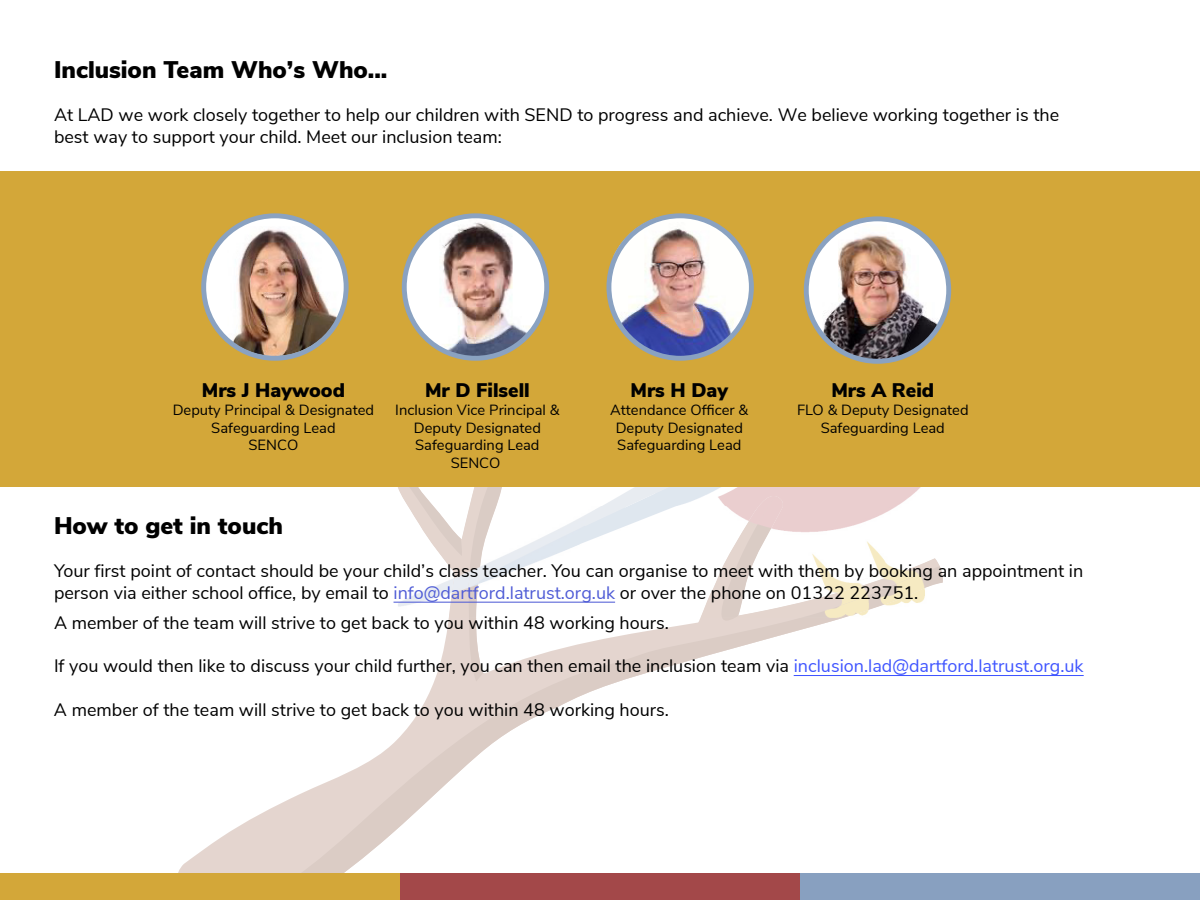
<style>
.page{position:relative;width:1200px;height:900px;background:#fff}
.page>*{position:absolute;margin:0;border:0;box-sizing:border-box;transform-origin:0 0}
.t1{font:900 24px "Nunito Sans";color:#000}
.t2{font:900 19.65px "Nunito Sans";color:#000}
.t3{font:18px/21.6px "Nunito Sans";color:#000}
.t4{font:14.7px/17.7px "Nunito Sans";color:#000;text-align:center}
.s1{color:#4f5cd6}
.s2{color:#4055ff}
</style>
<div class="page">
<svg style="left:187px;top:618px;width:655px;height:255px"></svg>
<img style="left:398px;top:486px;width:546px;height:132px">
<img style="left:399px;top:486px;width:63px;height:70px">
<img style="left:468px;top:486px;width:37px;height:132px">
<img style="left:721px;top:496px;width:62px;height:122px">
<img style="left:800px;top:566px;width:143px;height:52px">
<svg style="left:551px;top:486px;width:135px;height:69px"></svg>
<div style="left:800px;top:873px;width:400px;height:27px;background:#88a0c0"></div>
<div style="left:400px;top:873px;width:400px;height:27px;background:#a34849"></div>
<div style="left:0;top:873px;width:400px;height:27px;background:#d3a739"></div>
<div style="left:0;top:171px;width:1200px;height:315px;background:#d3a739"></div>
<img style="left:614px;top:217px;width:138px;height:142px">
<svg style="left:204px;top:214px;width:141px;height:142px"></svg>
<img style="left:204px;top:226px;width:141px;height:129px">
<div style="left:201px;top:213px;width:148px;height:148px;border:5px solid #8aa2c1;border-radius:50%"></div>
<img style="left:807px;top:224px;width:140px;height:138px">
<img style="left:404px;top:216px;width:142px;height:142px;border-radius:71px">
<div style="left:804px;top:216px;width:147px;height:148px;border:5px solid #8aa2c1;border-radius:50%"></div>
<div style="left:606px;top:213px;width:148px;height:148px;border:5px solid #8aa2c1;border-radius:50%"></div>
<div style="left:402px;top:213px;width:147px;height:148px;border:5px solid #8aa2c1;border-radius:50%"></div>
<hr style="left:794px;top:675px;width:290px;height:1px;background:#4055ff">
<hr style="left:394px;top:602px;width:221px;height:1px;background:#4f5cd6">
<p class="t1" style="left:54px;top:52px;width:335px">Inclusion Team Who’s Who...</p>
<p class="t3" style="left:54px;top:103px;width:1007px">At LAD we work closely together to help our children with SEND to progress and achieve. We believe working together is the best way to support your child. Meet our inclusion team:</p>
<p class="t2" style="left:202px;top:376px;width:145px">Mrs J Haywood</p>
<p class="t4" style="left:173px;top:400px;width:203px">Deputy Principal &amp; Designated<br>Safeguarding Lead<br>SENCO</p>
<p class="t2" style="left:425px;top:376px;width:106px">Mr D Filsell</p>
<p class="t4" style="left:395px;top:400px;width:166px">Inclusion Vice Principal &amp;<br>Deputy Designated<br>Safeguarding Lead<br>SENCO</p>
<p class="t2" style="left:631px;top:376px;width:99px">Mrs H Day</p>
<p class="t4" style="left:610px;top:400px;width:140px">Attendance Officer &amp;<br>Deputy Designated</p>
<p class="t4" style="left:617px;top:435px;width:126px">Safeguarding Lead</p>
<p class="t2" style="left:831px;top:376px;width:104px">Mrs A Reid</p>
<p class="t4" style="left:797px;top:400px;width:173px">FLO &amp; Deputy Designated</p>
<p class="t4" style="left:821px;top:418px;width:126px">Safeguarding Lead</p>
<p class="t1" style="left:54px;top:508px;width:230px">How to get in touch</p>
<p class="t3" style="left:54px;top:559px;width:1031px">Your first point of contact should be your child’s class teacher. You can organise to meet with them by booking an appointment in person via either school office, by email to <span class="s1">info@dartford.latrust.org.uk</span> or over the phone on 01322 223751.</p>
<p class="t3" style="left:54px;top:611px;width:617px">A member of the team will strive to get back to you within 48 working hours.</p>
<p class="t3" style="left:54px;top:654px;width:1031px">If you would then like to discuss your child further, you can then email the inclusion team via <span class="s2">inclusion.lad@dartford.latrust.org.uk</span></p>
<p class="t3" style="left:54px;top:697px;width:617px">A member of the team will strive to get back to you within 48 working hours.</p>
</div>
